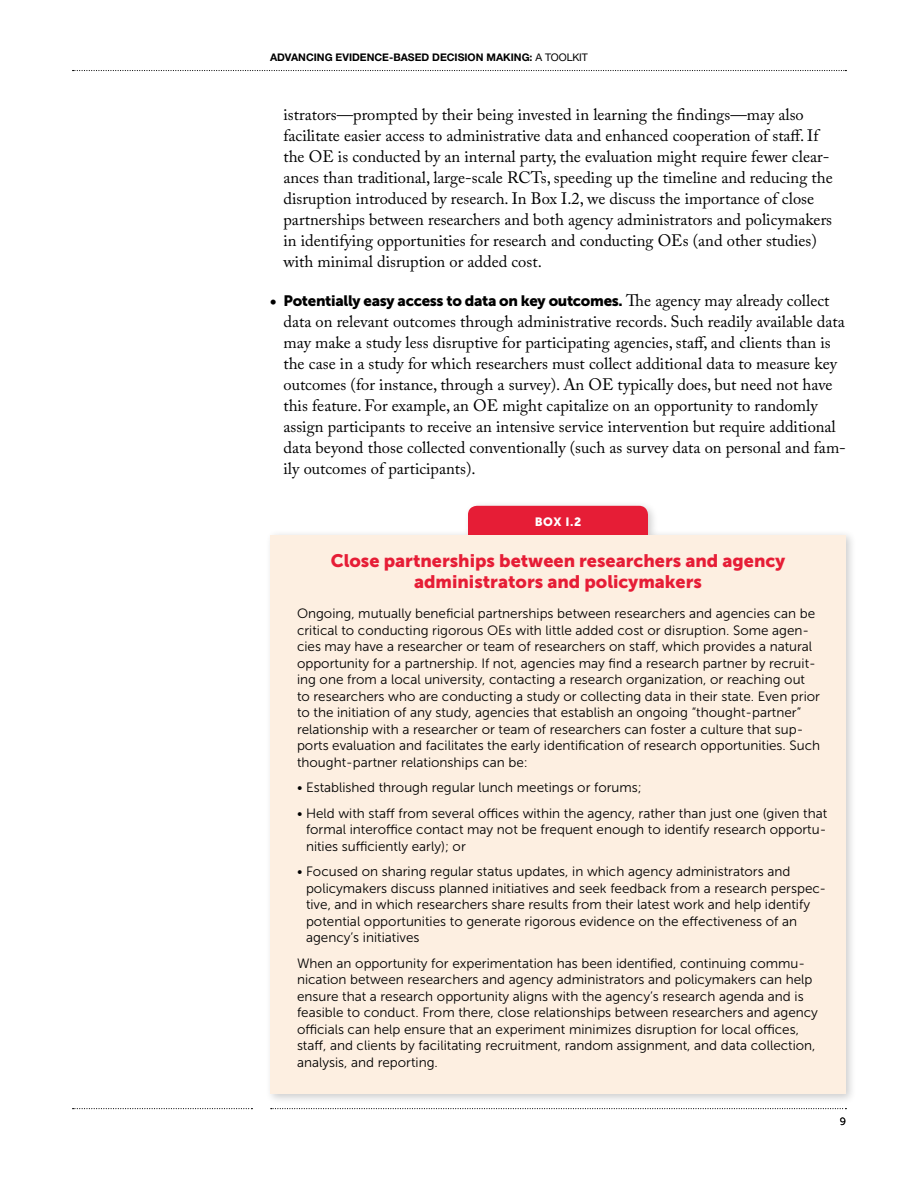
<style>
.page{position:relative;width:918px;height:1188px;background:#fff}
.page>*{position:absolute;margin:0;border:0;box-sizing:border-box;transform-origin:0 0}
.BOX_HEAD_l_Museo_San{font:18px/21px "Museo Sans 900";color:#e61d36;text-align:center}
.TEXT_--bullet_list_w{font:16.5px/21px "Adobe Caslon Pro";color:#000}
.TEXT_--bullet_list_w-2{font:15px "Museo Sans 900";letter-spacing:-.02em;color:#000}
.BOX_TEXT_l_Museo_San{font:13.5px/16.5px "Museo Sans 300";color:#000}
.BOX_HEAD_l_Museo_San-2{font:12px "Museo Sans 900";color:#fff}
.t1{font:700 10.5px "Helvetica Neue LT Std";color:#000}
.t2{font:10.5px "Museo Sans 300";color:#000}
.s1{font-weight:400}
.s2{font-size:13.5px}
.s3{font-family:"Adobe Caslon Pro";font-size:16.5px}
</style>
<div class="page">
<svg style="left:73px;top:70px;width:773px;height:1px"></svg>
<svg style="left:271px;top:1108px;width:575px;height:1px"></svg>
<svg style="left:73px;top:1108px;width:179px;height:1px"></svg>
<div style="left:265px;top:501px;width:592px;height:604px;background:#000;opacity:.2"></div>
<div style="left:468px;top:506px;width:180px;height:40px;background:#e61d36;border-radius:9px"></div>
<div style="left:270px;top:535px;width:576px;height:559px;background:#fdefe1"></div>
<p class="t1" style="left:270px;top:51px;width:319px">ADVANCING EVIDENCE-BASED DECISION MAKING: <span class="s1">A TOOLKIT</span></p>
<p class="TEXT_--bullet_list_w" style="left:284px;top:104px;width:551px">istrators—prompted by their being invested in learning the findings—may also facilitate easier access to administrative data and enhanced cooperation of staff. If the OE is conducted by an internal party, the evaluation might require fewer clear&shy;ances than traditional, large-scale RCTs, speeding up the timeline and reducing the disruption introduced by research. In Box I.2, we discuss the importance of close partnerships between researchers and both agency administrators and policymakers in identifying opportunities for research and conducting OEs (and other studies) with minimal disruption or added cost.</p>
<p class="TEXT_--bullet_list_w-2" style="left:270px;top:292px;width:561px"><span class="s2">•</span> Potentially easy access to data on key outcomes. <span class="s3">The agency may already collect</span></p>
<p class="TEXT_--bullet_list_w" style="left:284px;top:311px;width:564px">data on relevant outcomes through administrative records. Such readily available data may make a study less disruptive for participating agencies, staff, and clients than is the case in a study for which researchers must collect additional data to measure key outcomes (for instance, through a survey). An OE typically does, but need not have this feature. For example, an OE might capitalize on an opportunity to randomly assign participants to receive an intensive service intervention but require additional data beyond those collected conventionally (such as survey data on personal and fam&shy;ily outcomes of participants).</p>
<p class="BOX_HEAD_l_Museo_San-2" style="left:535px;top:515px;width:48px">BOX I.2</p>
<p class="BOX_HEAD_l_Museo_San" style="left:331px;top:550px;width:456px">Close partnerships between researchers and agency administrators and policymakers</p>
<p class="BOX_TEXT_l_Museo_San" style="left:297px;top:605px;width:525px">Ongoing, mutually beneficial partnerships between researchers and agencies can be critical to conducting rigorous OEs with little added cost or disruption. Some agen&shy;cies may have a researcher or team of researchers on staff, which provides a natural opportunity for a partnership. If not, agencies may find a research partner by recruit&shy;ing one from a local university, contacting a research organization, or reaching out to researchers who are conducting a study or collecting data in their state. Even prior to the initiation of any study, agencies that establish an ongoing “thought-partner” relationship with a researcher or team of researchers can foster a culture that sup&shy;ports evaluation and facilitates the early identification of research opportunities. Such thought-partner relationships can be:</p>
<p class="BOX_TEXT_l_Museo_San" style="left:297px;top:779px;width:346px">• Established through regular lunch meetings or forums;</p>
<p class="BOX_TEXT_l_Museo_San" style="left:306px;top:805px;width:523px;text-align:justify;text-indent:-9px">• Held with staff from several offices within the agency, rather than just one (given that formal interoffice contact may not be frequent enough to identify research opportu&shy;nities sufficiently early); or</p>
<p class="BOX_TEXT_l_Museo_San" style="left:306px;top:863px;width:522px;text-indent:-9px">• Focused on sharing regular status updates, in which agency administrators and policymakers discuss planned initiatives and seek feedback from a research perspec&shy;tive, and in which researchers share results from their latest work and help identify potential opportunities to generate rigorous evidence on the effectiveness of an agency’s initiatives</p>
<p class="BOX_TEXT_l_Museo_San" style="left:297px;top:955px;width:523px">When an opportunity for experimentation has been identified, continuing commu&shy;nication between researchers and agency administrators and policymakers can help ensure that a research opportunity aligns with the agency’s research agenda and is feasible to conduct. From there, close relationships between researchers and agency officials can help ensure that an experiment minimizes disruption for local offices, staff, and clients by facilitating recruitment, random assignment, and data collection, analysis, and reporting.</p>
<p class="t2" style="left:840px;top:1116px;width:8px">9</p>
</div>
